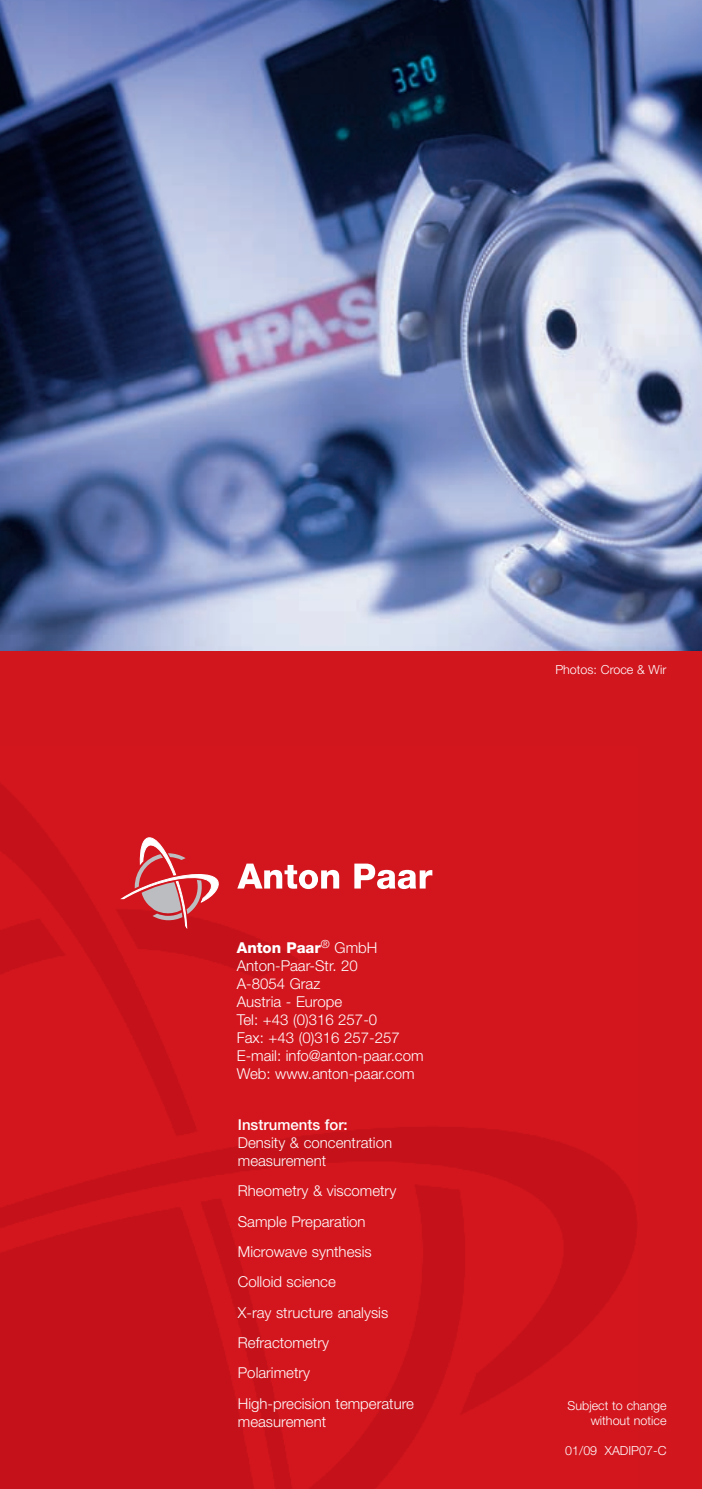
<style>
.page{position:relative;width:702px;height:1489px;background:#fff}
.page>*{position:absolute;margin:0;border:0;box-sizing:border-box;transform-origin:0 0}
.t1{font:300 15px/18px "Helvetica Neue LT";color:#fff}
.t2{font:500 15px "Helvetica Neue LT";color:#fff}
.t3{font:300 12.5px/15px "Helvetica Neue LT";color:#fff;text-align:right}
.s1{font-weight:800}
</style>
<div class="page">
<div style="left:0;top:650px;width:702px;height:838px;background:#d2161e"></div>
<img style="left:0;top:784px;width:637px;height:704px">
<img style="left:0;top:0;width:702px;height:650px">
<svg style="left:121px;top:835px;width:99px;height:93px"></svg>
<svg style="left:237px;top:863px;width:102px;height:26px"></svg>
<svg style="left:354px;top:863px;width:78px;height:26px"></svg>
<p class="t1" style="left:237px;top:938px;width:188px"><span class="s1">Anton Paar</span><sup>®</sup> GmbH<br>Anton-Paar-Str. 20<br>A-8054 Graz<br>Austria - Europe<br>Tel: +43 (0)316 257-0<br>Fax: +43 (0)316 257-257<br>E-mail: info@anton-paar.com<br>Web: www.anton-paar.com</p>
<p class="t2" style="left:238px;top:1115px;width:111px">Instruments for:</p>
<p class="t1" style="left:238px;top:1132px;width:156px">Density &amp; concentration measurement</p>
<p class="t1" style="left:238px;top:1175px;width:178px;line-height:30.2px">Rheometry &amp; viscometry<br>Sample Preparation<br>Microwave synthesis<br>Colloid science<br>X-ray structure analysis<br>Refractometry<br>Polarimetry<br>High-precision temperature</p>
<p class="t1" style="left:238px;top:1411px;width:90px">measurement</p>
<p class="t3" style="left:555px;top:661px;width:113px">Photos: Croce &amp; Wir</p>
<p class="t3" style="left:567px;top:1397px;width:100px">Subject to change without notice</p>
<p class="t3" style="left:565px;top:1442px;width:103px">01/09 XADIP07-C</p>
</div>
